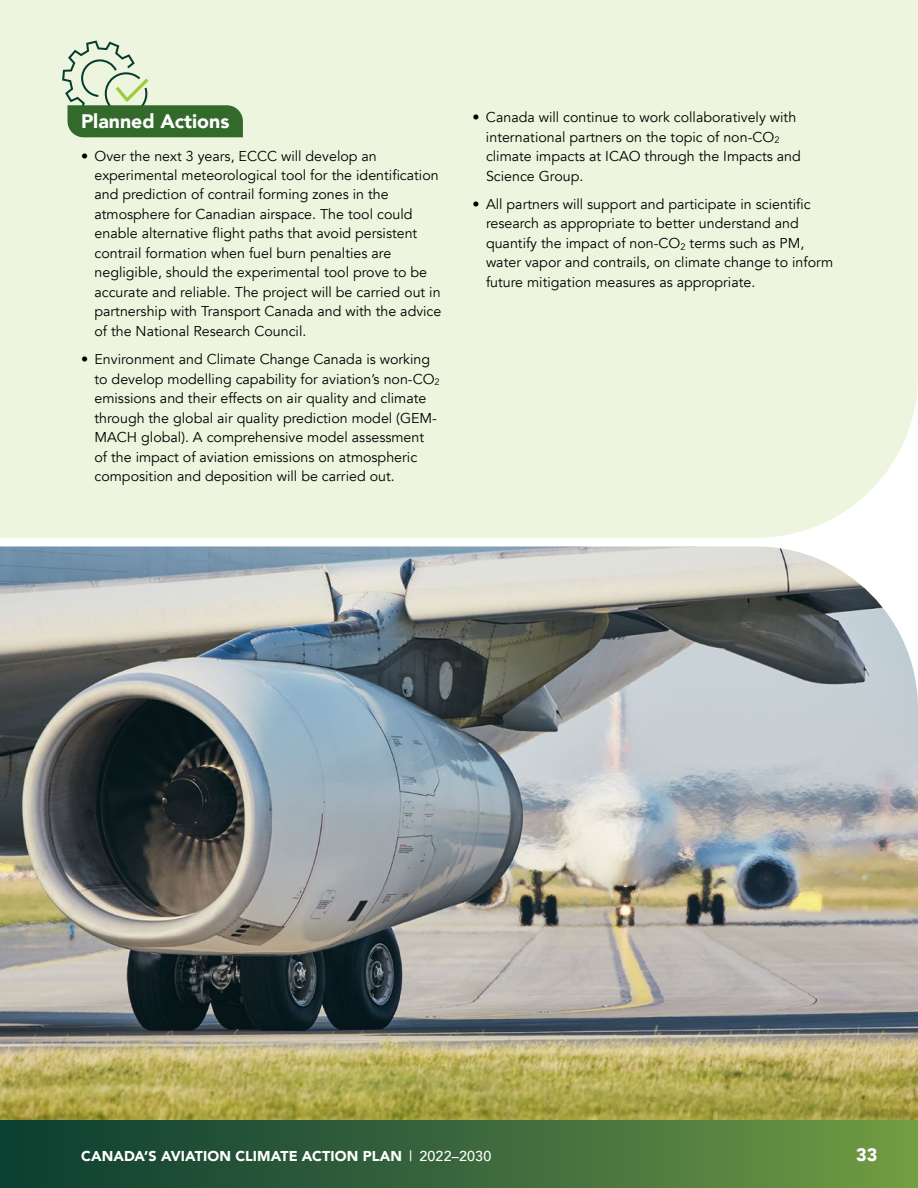
<style>
.page{position:relative;width:918px;height:1188px;background:#fff}
.page>*{position:absolute;margin:0;border:0;box-sizing:border-box;transform-origin:0 0}
.t1{font:900 19.5px "Avenir";color:#fff}
.t2{font:900 18px "Avenir";color:#fff}
.t3{font:14.25px/19.5px "Avenir";color:#000}
.t4{font:900 14.25px "Avenir";letter-spacing:.01em;color:#fff}
.s1{font-weight:500}
</style>
<div class="page">
<div style="left:0;top:0;width:918px;height:538px;background:#edf5de"></div>
<img style="left:0;top:546px;width:918px;height:574px">
<svg style="left:62px;top:40px;width:181px;height:97px;background:#a9c29e"></svg>
<div style="left:0;top:1120px;width:918px;height:68px;background:linear-gradient(to right,#083a32,#709944)"></div>
<h1 class="t1" style="left:81px;top:104px;width:150px">Planned Actions</h1>
<p class="t3" style="left:94px;top:146px;width:348px;text-indent:-13px">• Over the next 3 years, ECCC will develop an experimental meteorological tool for the identification and prediction of contrail forming zones in the atmosphere for Canadian airspace. The tool could enable alternative flight paths that avoid persistent contrail formation when fuel burn penalties are negligible, should the experimental tool prove to be accurate and reliable. The project will be carried out in partnership with Transport Canada and with the advice of the National Research Council.</p>
<p class="t3" style="left:94px;top:350px;width:347px;text-indent:-13px">• Environment and Climate Change Canada is working to develop modelling capability for aviation’s non-CO<sub>2 </sub>emissions and their effects on air quality and climate through the global air quality prediction model (GEM-MACH global). A comprehensive model assessment of the impact of aviation emissions on atmospheric composition and deposition will be carried out.</p>
<p class="t3" style="left:486px;top:108px;width:316px;text-indent:-13px">• Canada will continue to work collaboratively with international partners on the topic of non-CO<sub>2 </sub>climate impacts at ICAO through the Impacts and Science Group.</p>
<p class="t3" style="left:486px;top:194px;width:349px;text-indent:-13px">• All partners will support and participate in scientific research as appropriate to better understand and quantify the impact of non-CO<sub>2</sub> terms such as PM, water vapor and contrails, on climate change to inform future mitigation measures as appropriate.</p>
<p class="t4" style="left:81px;top:1143px;width:412px">CANADA’S AVIATION CLIMATE ACTION PLAN <span class="s1">| 2022–2030</span></p>
<p class="t2" style="left:856px;top:1139px;width:23px">33</p>
</div>
